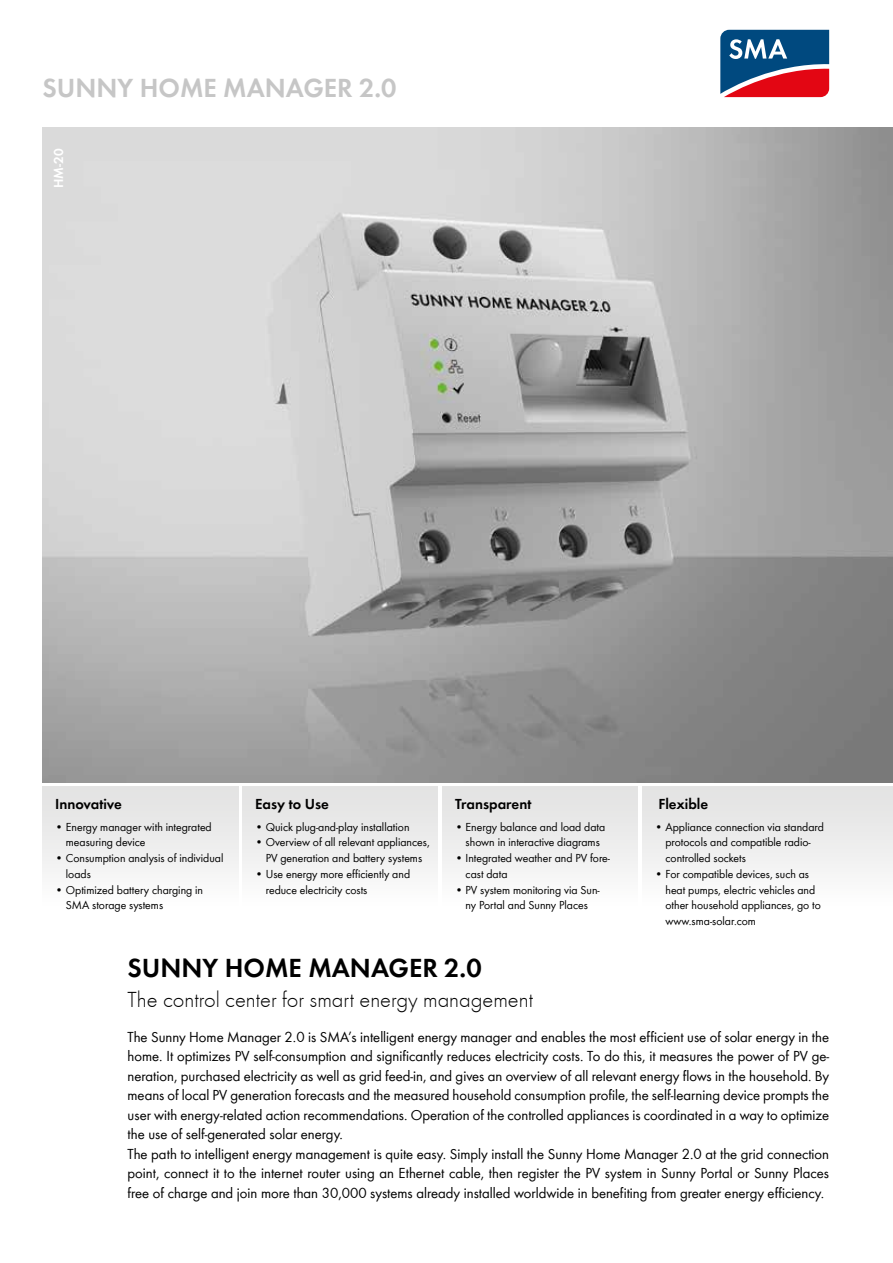
<style>
.page{position:relative;width:893px;height:1263px;background:#fff}
.page>*{position:absolute;margin:0;border:0;box-sizing:border-box;transform-origin:0 0}
.t1{font:600 27px "SMA Futura Global";color:#000}
.t2{font:600 27px "SMA Futura Global";color:#c6c6c6}
.t3{font:300 22.5px "SMA Futura Global";color:#000}
.t4{font:15px/19.5px "SMA Futura Global";color:#000}
.t5{font:600 15px "SMA Futura Global";color:#000}
.t6{font:600 13.5px "SMA Futura Global";color:#fff}
.t7{font:12px/15.8px "SMA Futura Global";color:#000}
</style>
<div class="page">
<svg style="left:720px;top:30px;width:109px;height:67px;background:#635174"></svg>
<div style="left:43px;top:787px;width:195px;height:119px;background:linear-gradient(to bottom,#e1e1e1,#fdfdfd)"></div>
<div style="left:242px;top:787px;width:196px;height:119px;background:linear-gradient(to bottom,#e1e1e1,#fdfdfd)"></div>
<div style="left:442px;top:787px;width:196px;height:119px;background:linear-gradient(to bottom,#e1e1e1,#fdfdfd)"></div>
<div style="left:642px;top:787px;width:251px;height:119px;background:linear-gradient(to bottom,#e1e1e1,#fdfdfd)"></div>
<img style="left:43px;top:128px;width:850px;height:654px">
<h1 class="t2" style="left:43px;top:72px;width:356px">SUNNY HOME MANAGER 2.0</h1>
<p class="t6" style="left:51px;top:188px;width:41px;rotate:-90deg">HM-20</p>
<p class="t5" style="left:55px;top:795px;width:68px">Innovative</p>
<p class="t7" style="left:66px;top:819px;width:147px;text-indent:-11px">• Energy manager with integrated measuring device</p>
<p class="t7" style="left:66px;top:850px;width:159px;text-indent:-11px">• Consumption analysis of individual loads</p>
<p class="t7" style="left:66px;top:882px;width:139px;text-indent:-11px">• Optimized battery charging in<br>SMA storage systems</p>
<p class="t5" style="left:255px;top:795px;width:75px">Easy to Use</p>
<p class="t7" style="left:255px;top:819px;width:156px">• Quick plug-and-play installation</p>
<p class="t7" style="left:255px;top:834px;width:176px;text-align:center">• Overview of all relevant appliances,<br>PV generation and battery systems</p>
<p class="t7" style="left:266px;top:866px;width:146px;text-indent:-11px">• Use energy more efficiently and reduce electricity costs</p>
<p class="t5" style="left:455px;top:795px;width:78px">Transparent</p>
<p class="t7" style="left:455px;top:819px;width:152px;text-align:center">• Energy balance and load data shown in interactive diagrams</p>
<p class="t7" style="left:466px;top:850px;width:146px;text-indent:-11px">• Integrated weather and PV fore&shy;cast data</p>
<p class="t7" style="left:455px;top:882px;width:146px;text-align:center">• PV system monitoring via Sun&shy;ny Portal and Sunny Places</p>
<p class="t5" style="left:658px;top:795px;width:51px">Flexible</p>
<p class="t7" style="left:665px;top:819px;width:160px;text-indent:-11px">• Appliance connection via standard protocols and compatible radio&shy;controlled sockets</p>
<p class="t7" style="left:665px;top:866px;width:157px;text-indent:-11px">• For compatible devices, such as heat pumps, electric vehicles and other household appliances, go to www.sma-solar.com</p>
<h1 class="t1" style="left:128px;top:952px;width:356px">SUNNY HOME MANAGER 2.0</h1>
<h2 class="t3" style="left:128px;top:986px;width:407px">The control center for smart energy management</h2>
<p class="t4" style="left:128px;top:1027px;width:703px">The Sunny Home Manager 2.0 is SMA’s intelligent energy manager and enables the most efficient use of solar energy in the home. It optimizes PV self-consumption and significantly reduces electricity costs. To do this, it measures the power of PV ge&shy;neration, purchased electricity as well as grid feed-in, and gives an overview of all relevant energy flows in the household. By means of local PV generation forecasts and the measured household consumption profile, the self-learning device prompts the user with energy-related action recommendations. Operation of the controlled appliances is coordinated in a way to optimize the use of self-generated solar energy.<br>The path to intelligent energy management is quite easy. Simply install the Sunny Home Manager 2.0 at the grid connection point, connect it to the internet router using an Ethernet cable, then register the PV system in Sunny Portal or Sunny Places free of charge and join more than 30,000 systems already installed worldwide in benefiting from greater energy efficiency.</p>
</div>
